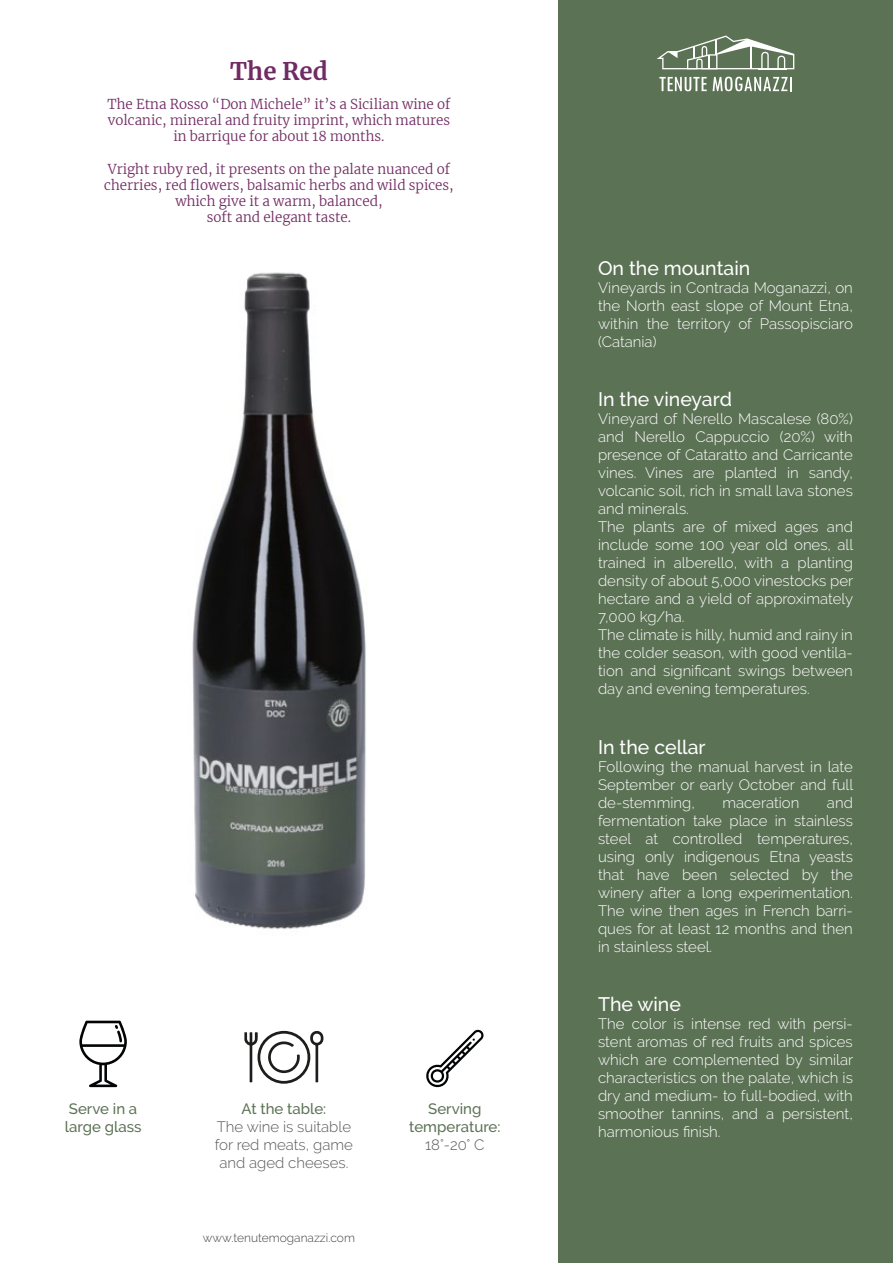
<style>
.page{position:relative;width:893px;height:1263px;background:#fff}
.page>*{position:absolute;margin:0;border:0;box-sizing:border-box;transform-origin:0 0}
.t1{font:700 24px "Merriweather";color:#712b63}
.t2{font:500 19.5px "Raleway";color:#fff}
.t3{font:300 15px/18px "Raleway";color:#fff;text-align:justify}
.t4{font:300 15px/18px "Raleway";color:#575756;text-align:center}
.t5{font:500 15px/18px "Raleway";color:#5c7255}
.t6{font:300 13.5px/16.2px "Merriweather";color:#712b63;text-align:center}
.t7{font:300 12px "Raleway";color:#424243}
</style>
<div class="page">
<div style="left:558px;top:0;width:335px;height:1263px;background:#5c7255"></div>
<img style="left:192px;top:272px;width:174px;height:657px">
<svg style="left:657px;top:35px;width:137px;height:34px"></svg>
<svg style="left:659px;top:77px;width:48px;height:14px"></svg>
<svg style="left:713px;top:77px;width:79px;height:14px"></svg>
<svg style="left:426px;top:1029px;width:58px;height:59px"></svg>
<svg style="left:244px;top:1030px;width:79px;height:54px"></svg>
<svg style="left:79px;top:1021px;width:48px;height:66px"></svg>
<h1 class="t1" style="left:230px;top:55px;width:99px">The Red</h1>
<p class="t6" style="left:108px;top:95px;width:344px">The Etna Rosso “Don Michele” it’s a Sicilian wine of volcanic, mineral and fruity imprint, which matures in barrique for about 18 months.</p>
<p class="t6" style="left:104px;top:160px;width:351px">Vright ruby red, it presents on the palate nuanced of cherries, red flowers, balsamic herbs and wild spices, which give it a warm, balanced,<br>soft and elegant taste.</p>
<p class="t5" style="left:65px;top:1100px;width:78px">Serve in a large glass</p>
<p class="t5" style="left:409px;top:1100px;width:93px;text-align:center">Serving temperature:</p>
<p class="t4" style="left:425px;top:1135px;width:61px">18°-20° C</p>
<p class="t5" style="left:242px;top:1100px;width:86px">At the table:</p>
<p class="t4" style="left:215px;top:1117px;width:140px">The wine is suitable for red meats, game and aged cheeses.</p>
<p class="t7" style="left:203px;top:1230px;width:154px">www.tenutemoganazzi.com</p>
<h2 class="t2" style="left:598px;top:257px;width:154px">On the mountain</h2>
<p class="t3" style="left:598px;top:279px;width:256px">Vineyards in Contrada Moganazzi, on the North east slope of Mount Etna, within the territory of Passopisciaro (Catania)</p>
<h2 class="t2" style="left:598px;top:388px;width:135px">In the vineyard</h2>
<p class="t3" style="left:598px;top:410px;width:257px;text-align:left">Vineyard of Nerello Mascalese (80%) and Nerello Cappuccio (20%) with presence of Cataratto and Carricante vines. Vines are planted in sandy, volcanic soil, rich in small lava stones and minerals.<br>The plants are of mixed ages and include some 100 year old ones, all trained in alberello, with a planting density of about 5,000 vinestocks per hectare and a yield of approximately 7,000 kg/ha.<br>The climate is hilly, humid and rainy in the colder season, with good ventila&shy;tion and significant swings between day and evening temperatures.</p>
<h2 class="t2" style="left:598px;top:736px;width:109px">In the cellar</h2>
<p class="t3" style="left:598px;top:757px;width:257px">Following the manual harvest in late September or early October and full de-stemming,</p>
<p class="t3" style="left:598px;top:793px;width:256px;text-indent:229px">and fermentation take place in stainless steel at controlled temperatures, using only indigenous Etna yeasts that have been selected by the winery after a long experimentation.<br>The wine then ages in French barri&shy;ques for at least 12 months and then in stainless steel.</p>
<p class="t3" style="left:722px;top:793px;width:79px">maceration</p>
<h2 class="t2" style="left:598px;top:993px;width:84px">The wine</h2>
<p class="t3" style="left:598px;top:1015px;width:257px">The color is intense red with persi&shy;stent aromas of red fruits and spices which are complemented by similar characteristics on the palate, which is dry and medium- to full-bodied, with smoother tannins, and a persistent, harmonious finish.</p>
</div>
